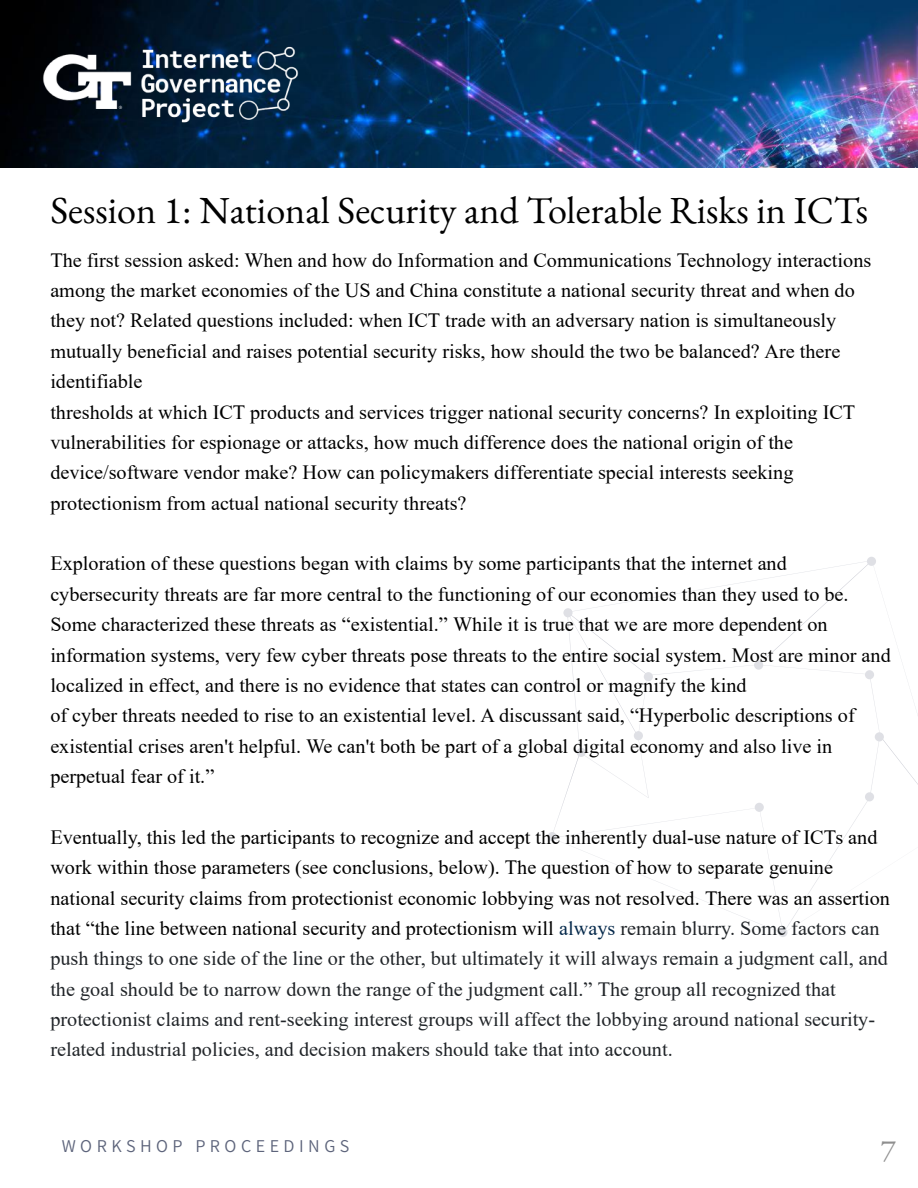
<style>
.page{position:relative;width:918px;height:1188px;background:#fff}
.page>*{position:absolute;margin:0;border:0;box-sizing:border-box;transform-origin:0 0}
.t1{font:38.25px "EB Garamond";color:#000}
.t2{font:31.5px "EB Garamond";color:#8f8f8f}
.t3{font:20.25px/30.3px "Times New Roman";color:#000}
.t4{font:20.25px/30.3px "Times New Roman";color:#212529}
.t5{font:200 18px "Assistant";letter-spacing:.25em;color:#5d647b}
.s1{color:#000}
.s2{color:#05294b}
</style>
<div class="page">
<svg style="left:551px;top:560px;width:367px;height:374px"></svg>
<img style="left:435px;top:0;width:483px;height:168px">
<img style="left:0;top:0;width:435px;height:168px">
<h1 class="t1" style="left:50px;top:184px;width:819px">Session 1: National Security and Tolerable Risks in ICTs</h1>
<p class="t3" style="left:50px;top:245px;width:823px">The first session asked: When and how do Information and Communications Technology interactions among the market economies of the US and China constitute a national security threat and when do they not? Related questions included: when ICT trade with an adversary nation is simultaneously mutually beneficial and raises potential security risks, how should the two be balanced? Are there identifiable<br>thresholds at which ICT products and services trigger national security concerns? In exploiting ICT vulnerabilities for espionage or attacks, how much difference does the national origin of the device/software vendor make? How can policymakers differentiate special interests seeking protectionism from actual national security threats?</p>
<p class="t3" style="left:50px;top:548px;width:842px">Exploration of these questions began with claims by some participants that the internet and cybersecurity threats are far more central to the functioning of our economies than they used to be.<br>Some characterized these threats as “existential.” While it is true that we are more dependent on information systems, very few cyber threats pose threats to the entire social system. Most are minor and localized in effect, and there is no evidence that states can control or magnify the kind<br>of cyber threats needed to rise to an existential level. A discussant said, “Hyperbolic descriptions of existential crises aren't helpful. We can't both be part of a global digital economy and also live in perpetual fear of it.”</p>
<p class="t4" style="left:50px;top:822px;width:841px"><span class="s1">Eventually, this led the participants to recognize and accept the inherently dual-use nature of ICTs and work within those parameters (see conclusions, below). The question of how to separate genuine national security claims from protectionist economic lobbying was not resolved. There was an assertion that “the line between national security and protectionism will</span> <span class="s2">always</span> remain blurry. Some factors can push things to one side of the line or the other, but ultimately it will always remain a judgment call, and the goal should be to narrow down the range of the judgment call.” The group all recognized that protectionist claims and rent-seeking interest groups will affect the lobbying around national security&shy;related industrial policies, and decision makers should take that into account.</p>
<p class="t5" style="left:62px;top:1134px;width:289px">WORKSHOP PROCEEDINGS</p>
<h2 class="t2" style="left:880px;top:1129px;width:17px">7</h2>
</div>
